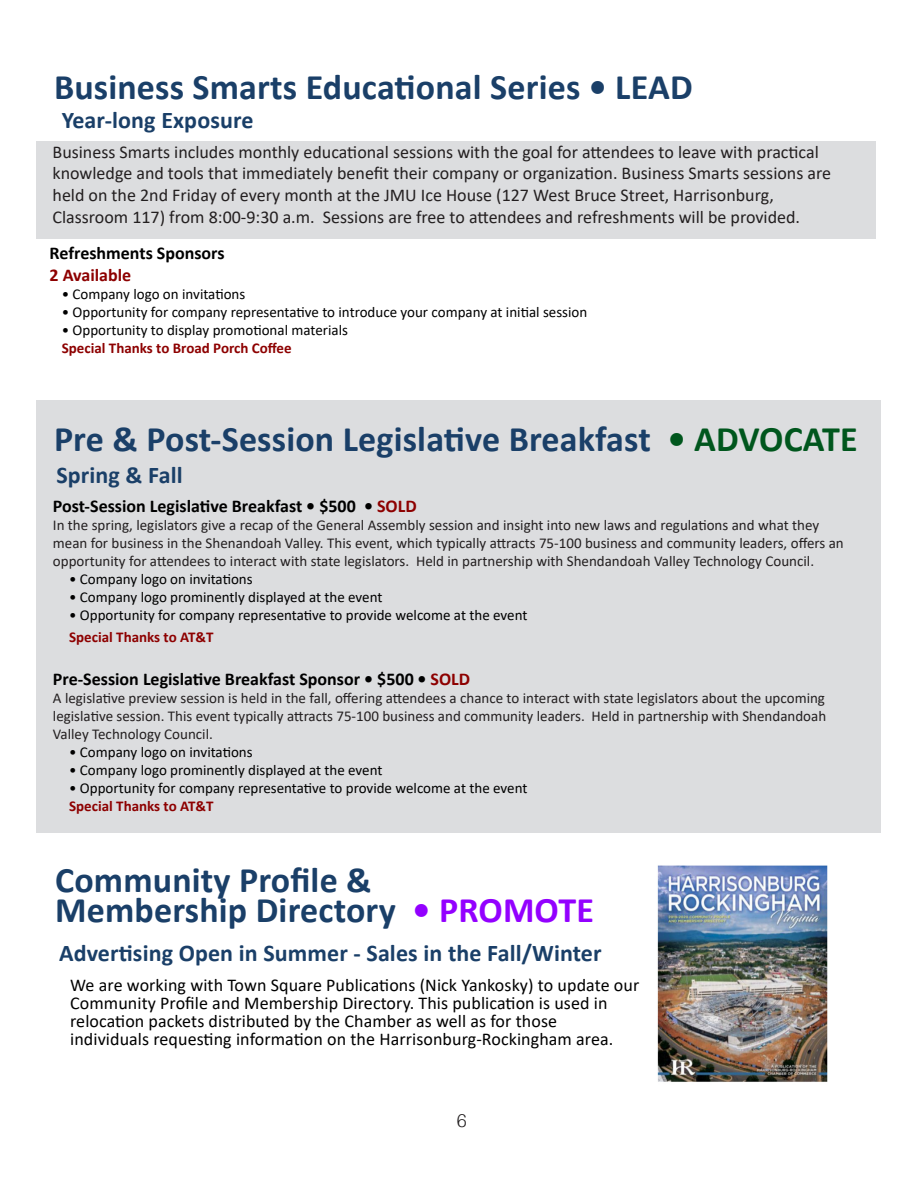
<style>
.page{position:relative;width:918px;height:1188px;background:#fff}
.page>*{position:absolute;margin:0;border:0;box-sizing:border-box;transform-origin:0 0}
.t1{font:700 36px "Calibri";letter-spacing:.005em;color:#1a3f68}
.t2{font:700 24px "Calibri";letter-spacing:.005em;color:#1a3f68}
.t3{font:18px/21.6px "Calibri";color:#231f20}
.t4{font:18px/18px "Calibri";letter-spacing:.005em;color:#000}
.t5{font:700 18px "Calibri";color:#000}
.t6{font:700 18px "Calibri";color:#8d0000}
.t7{font:300 18px "Helv";color:#231f20}
.t8{font:15px/18px "Calibri";color:#231f20}
.t9{font:15px "Calibri";color:#000}
.t10{font:700 15px "Calibri";color:#8d0000}
.s1{color:#00561d}
.s2{color:#8d0000}
.s3{color:#9300ff}
</style>
<div class="page">
<div style="left:36px;top:141px;width:840px;height:98px;background:#dcdddf"></div>
<div style="left:36px;top:400px;width:844px;height:433px;background:#dcdddf"></div>
<img style="left:657px;top:865px;width:171px;height:217px">
<p class="t1" style="left:54px;top:61px;width:640px">Business Smarts Educational Series • LEAD</p>
<p class="t2" style="left:62px;top:103px;width:193px">Year-long Exposure</p>
<p class="t3" style="left:53px;top:141px;width:780px">Business Smarts includes monthly educational sessions with the goal for attendees to leave with practical knowledge and tools that immediately benefit their company or organization. Business Smarts sessions are held on the 2nd Friday of every month at the JMU Ice House (127 West Bruce Street, Harrisonburg,</p>
<p class="t3" style="left:53px;top:205px;width:749px">Classroom 117) from 8:00-9:30 a.m. Sessions are free to attendees and refreshments will be provided.</p>
<p class="t5" style="left:50px;top:240px;width:176px">Refreshments Sponsors</p>
<p class="t6" style="left:50px;top:262px;width:83px">2 Available</p>
<p class="t9" style="left:62px;top:283px;width:185px">• Company logo on invitations</p>
<p class="t9" style="left:62px;top:301px;width:527px">• Opportunity for company representative to introduce your company at initial session</p>
<p class="t9" style="left:62px;top:319px;width:288px">• Opportunity to display promotional materials</p>
<p class="t10" style="left:62px;top:337px;width:231px">Special Thanks to Broad Porch Coffee</p>
<p class="t1" style="left:54px;top:413px;width:805px">Pre &amp; Post-Session Legislative Breakfast <span class="s1">• ADVOCATE</span></p>
<p class="t2" style="left:56px;top:458px;width:128px">Spring &amp; Fall</p>
<p class="t5" style="left:53px;top:494px;width:365px">Post-Session Legislative Breakfast • $500 • <span class="s2">SOLD</span></p>
<p class="t8" style="left:53px;top:516px;width:792px">In the spring, legislators give a recap of the General Assembly session and insight into new laws and regulations and what they mean for business in the Shenandoah Valley. This event, which typically attracts 75-100 business and community leaders, offers an opportunity for attendees to interact with state legislators. Held in partnership with Shendandoah Valley Technology Council.</p>
<p class="t9" style="left:69px;top:569px;width:185px">• Company logo on invitations</p>
<p class="t9" style="left:69px;top:587px;width:315px">• Company logo prominently displayed at the event</p>
<p class="t9" style="left:69px;top:605px;width:460px">• Opportunity for company representative to provide welcome at the event</p>
<p class="t10" style="left:69px;top:626px;width:146px">Special Thanks to AT&amp;T</p>
<p class="t5" style="left:53px;top:666px;width:419px">Pre-Session Legislative Breakfast Sponsor • $500 • <span class="s2">SOLD</span></p>
<p class="t8" style="left:53px;top:689px;width:775px;text-align:justify">A legislative preview session is held in the fall, offering attendees a chance to interact with state legislators about the upcoming legislative session. This event typically attracts 75-100 business and community leaders. Held in partnership with Shendandoah Valley Technology Council.</p>
<p class="t9" style="left:69px;top:742px;width:185px">• Company logo on invitations</p>
<p class="t9" style="left:69px;top:760px;width:315px">• Company logo prominently displayed at the event</p>
<p class="t9" style="left:69px;top:778px;width:460px">• Opportunity for company representative to provide welcome at the event</p>
<p class="t10" style="left:69px;top:795px;width:146px">Special Thanks to AT&amp;T</p>
<p class="t1" style="left:55px;top:854px;width:318px">Community Profile &amp;</p>
<p class="t1" style="left:55px;top:884px;width:540px">Membership Directory <span class="s3">• PROMOTE</span></p>
<p class="t2" style="left:59px;top:936px;width:544px">Advertising Open in Summer - Sales in the Fall/Winter</p>
<p class="t4" style="left:70px;top:976px;width:571px">We are working with Town Square Publications (Nick Yankosky) to update our<br>Community Profile and Membership Directory. This publication is used in</p>
<p class="t4" style="left:70px;top:1012px;width:488px">relocation packets distributed by the Chamber as well as for those</p>
<p class="t4" style="left:70px;top:1030px;width:545px">individuals requesting information on the Harrisonburg-Rockingham area.</p>
<p class="t7" style="left:457px;top:1110px;width:12px">6</p>
</div>
